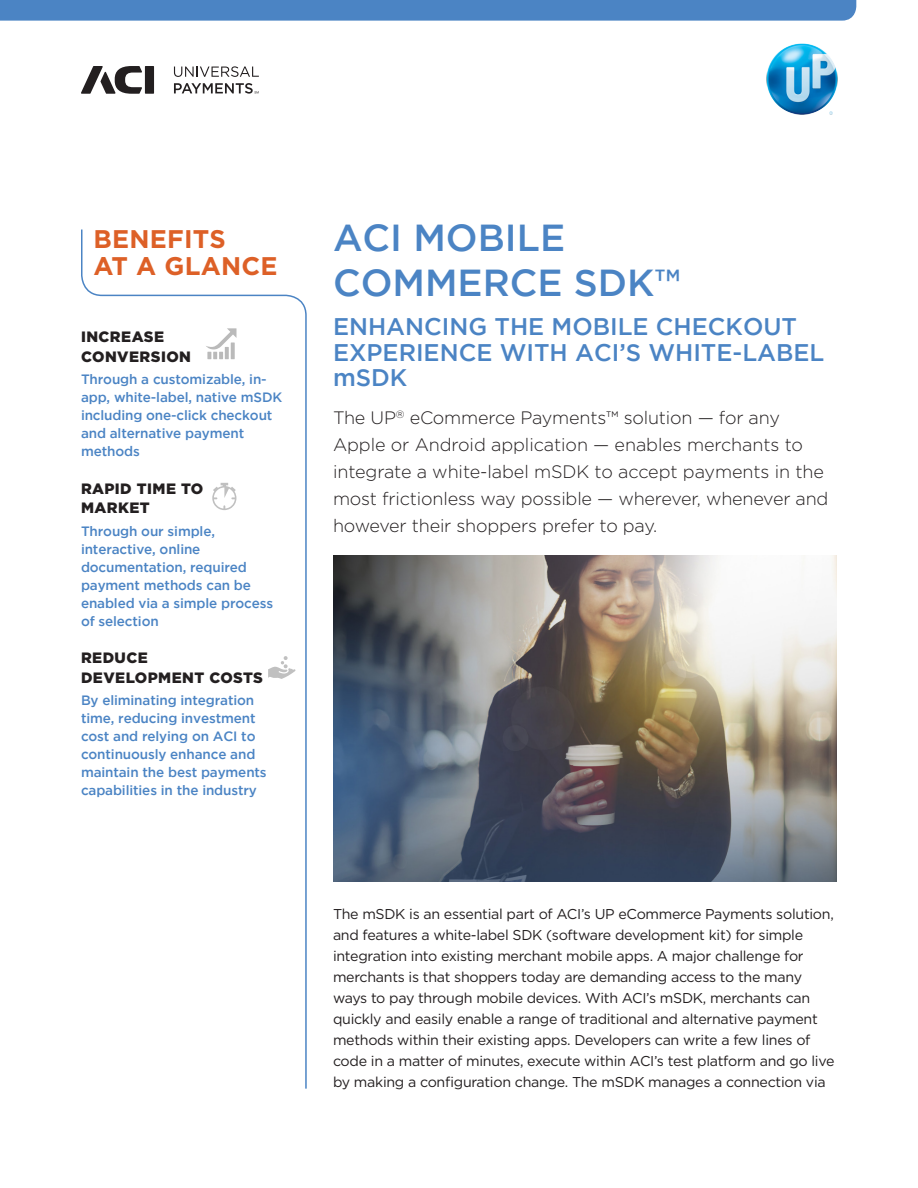
<style>
.page{position:relative;width:918px;height:1188px;background:#fff}
.page>*{position:absolute;margin:0;border:0;box-sizing:border-box;transform-origin:0 0}
.product_head{font:500 37.5px/45px "Gotham";color:#4b84c4}
.sidebar_head{font:700 25.5px/27px "Gotham HTF";letter-spacing:.01em;color:#dd6027}
.subhead{font:500 24px/25.5px "Gotham";color:#4b84c4}
.Intro_text{font:300 18px/27px "Gotham HTF";letter-spacing:-.01em;color:#231f20}
.sidebar_subheads{font:900 15px/19.5px "Gotham HTF";letter-spacing:.03em;color:#231f20}
.body_text{font:14.25px/21px "Gotham HTF";letter-spacing:-.02em;color:#231f20}
.sidebar_bullet_text{font:500 13.5px/18px "Gotham";letter-spacing:-.01em;color:#4b84c4}
</style>
<div class="page">
<svg style="left:81px;top:229px;width:226px;height:860px"></svg>
<div style="left:0;top:0;width:856px;height:21px;background:#4b84c4"></div>
<svg style="left:174px;top:66px;width:85px;height:11px"></svg>
<div style="left:145px;top:66px;width:9px;height:28px;background:#231f20"></div>
<svg style="left:81px;top:66px;width:61px;height:28px"></svg>
<svg style="left:174px;top:83px;width:85px;height:11px"></svg>
<img style="left:333px;top:555px;width:504px;height:327px">
<svg style="left:206px;top:328px;width:30px;height:31px"></svg>
<img style="left:766px;top:43px;width:72px;height:72px">
<svg style="left:212px;top:483px;width:24px;height:27px"></svg>
<svg style="left:268px;top:656px;width:27px;height:23px"></svg>
<p class="sidebar_head" style="left:93px;top:225px;width:186px">BENEFITS<br>AT A GLANCE</p>
<p class="sidebar_subheads" style="left:81px;top:327px;width:112px">INCREASE<br>CONVERSION</p>
<p class="sidebar_bullet_text" style="left:81px;top:370px;width:203px">Through a customizable, in&shy;app, white-label, native mSDK including one-click checkout and alternative payment methods</p>
<p class="sidebar_subheads" style="left:81px;top:478px;width:124px">RAPID TIME TO<br>MARKET</p>
<p class="sidebar_bullet_text" style="left:81px;top:522px;width:194px">Through our simple, interactive, online documentation, required payment methods can be enabled via a simple process of selection</p>
<p class="sidebar_subheads" style="left:81px;top:648px;width:184px">REDUCE<br>DEVELOPMENT COSTS</p>
<p class="sidebar_bullet_text" style="left:81px;top:691px;width:187px">By eliminating integration time, reducing investment cost and relying on ACI to continuously enhance and maintain the best payments capabilities in the industry</p>
<p class="product_head" style="left:333px;top:215px;width:349px">ACI MOBILE<br>COMMERCE SDK™</p>
<p class="subhead" style="left:333px;top:314px;width:493px">ENHANCING THE MOBILE CHECKOUT<br>EXPERIENCE WITH ACI’S WHITE-LABEL mSDK</p>
<p class="Intro_text" style="left:333px;top:404px;width:497px">The UP<sup>®</sup> eCommerce Payments™ solution — for any Apple or Android application — enables merchants to integrate a white-label mSDK to accept payments in the most frictionless way possible — wherever, whenever and however their shoppers prefer to pay.</p>
<p class="body_text" style="left:333px;top:904px;width:503px">The mSDK is an essential part of ACI’s UP eCommerce Payments solution, and features a white-label SDK (software development kit) for simple integration into existing merchant mobile apps. A major challenge for merchants is that shoppers today are demanding access to the many ways to pay through mobile devices. With ACI’s mSDK, merchants can quickly and easily enable a range of traditional and alternative payment methods within their existing apps. Developers can write a few lines of code in a matter of minutes, execute within ACI’s test platform and go live by making a configuration change. The mSDK manages a connection via</p>
</div>
